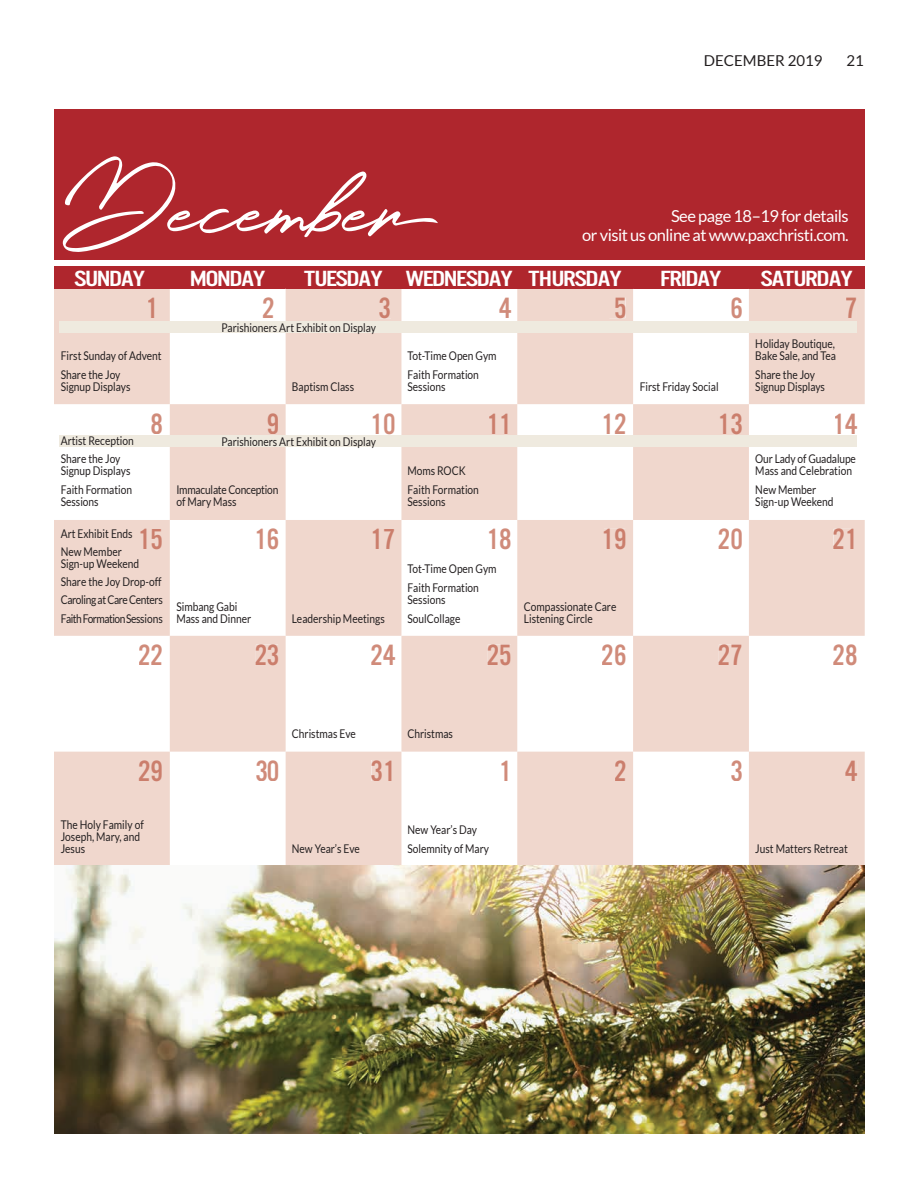
<style>
.page{position:relative;width:918px;height:1188px;background:#fff}
.page>*{position:absolute;margin:0;border:0;box-sizing:border-box;transform-origin:0 0}
.t1{font:109.5px "Holland";color:#fff}
.t2{font:30.45px "U.S.101";color:#cb7e6c}
.t3{font:30.45px "U.S.101";color:#d08b7a}
.t4{font:22.8px "U.S.101";letter-spacing:-.05em;color:#fff;scale:1.28 1}
.t5{font:16.5px "Lato";letter-spacing:-.03em;color:#fff}
.t6{font:15px "Lato";color:#231f20}
.Calendar_Page_Text{font:12px/12px "Lato";color:#231f20;scale:.85 1}
.Calendar_Page_Text-2{font:12px/12px "Lato";letter-spacing:-.02em;color:#231f20;scale:.85 1}
.Calendar_Page_Text-3{font:12px "Lato";letter-spacing:-.045em;color:#231f20;scale:.85 1}
.Calendar_Page_Text-4{font:12px "Lato";letter-spacing:-.035em;color:#231f20;scale:.85 1}
</style>
<div class="page">
<div style="left:54px;top:266px;width:811px;height:22px;background:#af262d"></div>
<div style="left:54px;top:109px;width:811px;height:151px;background:#af262d"></div>
<svg style="left:54px;top:288px;width:811px;height:577px"></svg>
<div style="left:141px;top:529px;width:21px;height:21px;background:#f0d7cd"></div>
<div style="left:148px;top:298px;width:10px;height:20px;background:#f0d7cd"></div>
<div style="left:268px;top:413px;width:10px;height:21px;background:#f0d7cd"></div>
<div style="left:379px;top:297px;width:12px;height:21px;background:#f0d7cd"></div>
<div style="left:373px;top:529px;width:21px;height:20px;background:#f0d7cd"></div>
<div style="left:489px;top:413px;width:19px;height:21px;background:#f0d7cd"></div>
<div style="left:609px;top:298px;width:16px;height:20px;background:#f0d7cd"></div>
<div style="left:604px;top:529px;width:21px;height:21px;background:#f0d7cd"></div>
<div style="left:720px;top:413px;width:22px;height:21px;background:#f0d7cd"></div>
<div style="left:846px;top:298px;width:10px;height:20px;background:#f0d7cd"></div>
<div style="left:256px;top:645px;width:22px;height:21px;background:#f0d7cd"></div>
<div style="left:488px;top:645px;width:23px;height:21px;background:#f0d7cd"></div>
<div style="left:719px;top:645px;width:22px;height:20px;background:#f0d7cd"></div>
<div style="left:372px;top:760px;width:19px;height:21px;background:#f0d7cd"></div>
<div style="left:139px;top:760px;width:23px;height:21px;background:#f0d7cd"></div>
<div style="left:615px;top:760px;width:10px;height:21px;background:#f0d7cd"></div>
<div style="left:846px;top:760px;width:11px;height:21px;background:#f0d7cd"></div>
<div style="left:834px;top:529px;width:20px;height:20px;background:#f0d7cd"></div>
<div style="left:60px;top:321px;width:797px;height:12px;background:#efeadf"></div>
<div style="left:60px;top:435px;width:797px;height:12px;background:#efeadf"></div>
<img style="left:54px;top:865px;width:811px;height:269px">
<p class="t1" style="left:62px;top:127px;width:343px">December</p>
<p class="t6" style="left:704px;top:53px;width:120px">DECEMBER 2019</p>
<p class="t6" style="left:847px;top:52px;width:19px">21</p>
<p class="t5" style="left:671px;top:206px;width:179px">See page 18–19 for details</p>
<p class="t5" style="left:582px;top:226px;width:268px">or visit us online at www.paxchristi.com.</p>
<p class="t4" style="left:74px;top:266px;width:57px">SUNDAY</p>
<p class="t4" style="left:190px;top:266px;width:61px">MONDAY</p>
<p class="t4" style="left:304px;top:266px;width:250px">TUESDAY WEDNESDAY THURSDAY</p>
<p class="t4" style="left:660px;top:266px;width:50px">FRIDAY</p>
<p class="t4" style="left:761px;top:266px;width:74px">SATURDAY</p>
<p class="t2" style="left:146px;top:292px;width:14px">1</p>
<p class="t3" style="left:262px;top:292px;width:14px">2</p>
<p class="t2" style="left:378px;top:292px;width:14px">3</p>
<p class="t3" style="left:499px;top:292px;width:14px">4</p>
<p class="t2" style="left:614px;top:292px;width:14px">5</p>
<p class="t3" style="left:730px;top:292px;width:14px">6</p>
<p class="t2" style="left:845px;top:292px;width:14px">7</p>
<p class="Calendar_Page_Text" style="left:222px;top:321px;width:183px">Parishioners Art Exhibit on Display</p>
<p class="Calendar_Page_Text" style="left:61px;top:350px;width:120px">First Sunday of Advent</p>
<p class="Calendar_Page_Text" style="left:61px;top:369px;width:84px">Share the Joy<br>Signup Displays</p>
<p class="Calendar_Page_Text" style="left:292px;top:381px;width:75px">Baptism Class</p>
<p class="Calendar_Page_Text" style="left:407px;top:350px;width:106px">Tot-Time Open Gym</p>
<p class="Calendar_Page_Text" style="left:407px;top:369px;width:86px">Faith Formation<br>Sessions</p>
<p class="Calendar_Page_Text" style="left:640px;top:381px;width:94px">First Friday Social</p>
<p class="Calendar_Page_Text" style="left:755px;top:338px;width:97px">Holiday Boutique,<br>Bake Sale, and Tea</p>
<p class="Calendar_Page_Text" style="left:755px;top:369px;width:84px">Share the Joy<br>Signup Displays</p>
<p class="t3" style="left:151px;top:407px;width:14px">8</p>
<p class="t2" style="left:267px;top:407px;width:14px">9</p>
<p class="t3" style="left:371px;top:407px;width:27px">10</p>
<p class="t2" style="left:487px;top:407px;width:27px">11</p>
<p class="t3" style="left:602px;top:407px;width:27px">12</p>
<p class="t2" style="left:718px;top:407px;width:27px">13</p>
<p class="t3" style="left:833px;top:407px;width:27px">14</p>
<p class="Calendar_Page_Text" style="left:61px;top:434px;width:87px">Artist Reception</p>
<p class="Calendar_Page_Text" style="left:61px;top:453px;width:84px">Share the Joy<br>Signup Displays</p>
<p class="Calendar_Page_Text" style="left:61px;top:484px;width:86px">Faith Formation<br>Sessions</p>
<p class="Calendar_Page_Text" style="left:222px;top:436px;width:183px">Parishioners Art Exhibit on Display</p>
<p class="Calendar_Page_Text-2" style="left:176px;top:484px;width:122px">Immaculate Conception of Mary Mass</p>
<p class="Calendar_Page_Text" style="left:407px;top:465px;width:70px">Moms ROCK</p>
<p class="Calendar_Page_Text" style="left:407px;top:484px;width:86px">Faith Formation<br>Sessions</p>
<p class="Calendar_Page_Text" style="left:755px;top:453px;width:120px">Our Lady of Guadalupe<br>Mass and Celebration</p>
<p class="Calendar_Page_Text" style="left:755px;top:484px;width:94px">New Member<br>Sign-up Weekend</p>
<p class="Calendar_Page_Text" style="left:61px;top:527px;width:86px">Art Exhibit Ends</p>
<p class="Calendar_Page_Text" style="left:61px;top:546px;width:94px">New Member<br>Sign-up Weekend</p>
<p class="Calendar_Page_Text" style="left:61px;top:575px;width:120px">Share the Joy Drop-off</p>
<p class="Calendar_Page_Text-4" style="left:61px;top:593px;width:122px">Caroling at Care Centers</p>
<p class="Calendar_Page_Text-3" style="left:61px;top:612px;width:122px">Faith Formation Sessions</p>
<p class="t2" style="left:138px;top:523px;width:27px">15</p>
<p class="t3" style="left:254px;top:523px;width:27px">16</p>
<p class="Calendar_Page_Text" style="left:176px;top:600px;width:90px">Simbang Gabi<br>Mass and Dinner</p>
<p class="t2" style="left:371px;top:523px;width:27px">17</p>
<p class="Calendar_Page_Text" style="left:292px;top:612px;width:111px">Leadership Meetings</p>
<p class="t3" style="left:487px;top:523px;width:27px">18</p>
<p class="Calendar_Page_Text" style="left:407px;top:563px;width:106px">Tot-Time Open Gym</p>
<p class="Calendar_Page_Text" style="left:407px;top:581px;width:86px">Faith Formation<br>Sessions</p>
<p class="Calendar_Page_Text" style="left:407px;top:612px;width:64px">SoulCollage</p>
<p class="t2" style="left:602px;top:523px;width:27px">19</p>
<p class="Calendar_Page_Text" style="left:524px;top:600px;width:110px">Compassionate Care<br>Listening Circle</p>
<p class="t3" style="left:718px;top:523px;width:27px">20</p>
<p class="t2" style="left:833px;top:523px;width:27px">21</p>
<p class="t3" style="left:138px;top:639px;width:27px">22</p>
<p class="t2" style="left:255px;top:639px;width:26px">23</p>
<p class="t2" style="left:487px;top:639px;width:27px">25</p>
<p class="t3" style="left:601px;top:639px;width:27px">26</p>
<p class="t2" style="left:718px;top:639px;width:27px">27</p>
<p class="t3" style="left:833px;top:639px;width:27px">28</p>
<p class="t3" style="left:371px;top:639px;width:27px">24</p>
<p class="Calendar_Page_Text" style="left:292px;top:728px;width:77px">Christmas Eve</p>
<p class="Calendar_Page_Text" style="left:407px;top:728px;width:55px">Christmas</p>
<p class="t2" style="left:138px;top:754px;width:26px">29</p>
<p class="t3" style="left:255px;top:754px;width:25px">30</p>
<p class="t2" style="left:371px;top:754px;width:27px">31</p>
<p class="t3" style="left:499px;top:754px;width:14px">1</p>
<p class="t2" style="left:614px;top:754px;width:14px">2</p>
<p class="t3" style="left:730px;top:754px;width:14px">3</p>
<p class="t2" style="left:845px;top:754px;width:14px">4</p>
<p class="Calendar_Page_Text" style="left:61px;top:819px;width:99px">The Holy Family of<br>Joseph, Mary, and<br>Jesus</p>
<p class="Calendar_Page_Text" style="left:292px;top:843px;width:81px">New Year’s Eve</p>
<p class="Calendar_Page_Text" style="left:407px;top:824px;width:83px">New Year’s Day</p>
<p class="Calendar_Page_Text" style="left:407px;top:843px;width:98px">Solemnity of Mary</p>
<p class="Calendar_Page_Text" style="left:755px;top:843px;width:110px">Just Matters Retreat</p>
</div>
